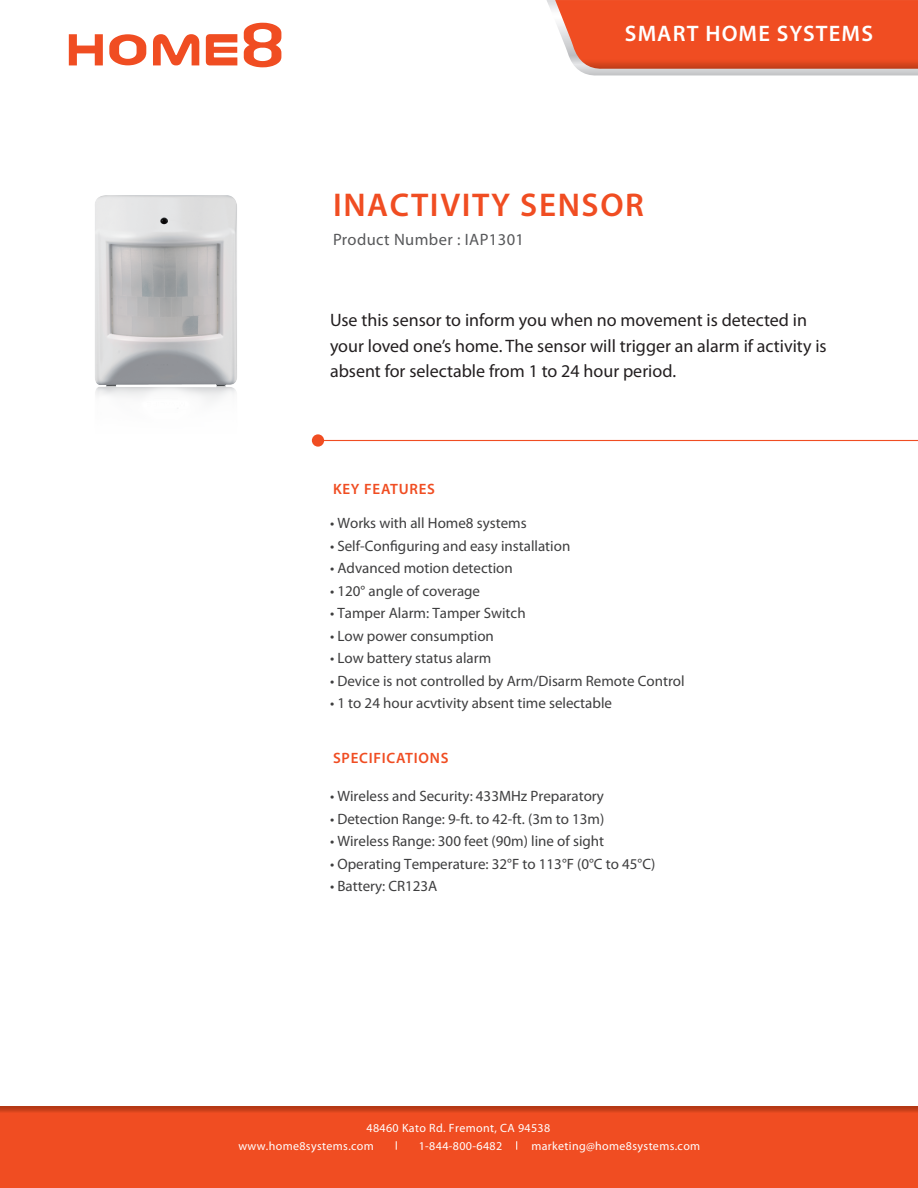
<style>
.page{position:relative;width:918px;height:1188px;background:#fff}
.page>*{position:absolute;margin:0;border:0;box-sizing:border-box;transform-origin:0 0}
.t1{font:600 33px "Myriad Pro";letter-spacing:.05em;color:#f04d22}
.t2{font:600 22.5px "Myriad Pro";letter-spacing:.05em;color:#fff}
.t3{font:18px/25.5px "Myriad Pro";color:#231f20}
.t4{font:16.5px "Myriad Pro";letter-spacing:.025em;color:#57585a}
.t5{font:15px "Myriad Pro";color:#3e3e3f}
.t6{font:600 15px "Myriad Pro";letter-spacing:.05em;color:#f04d22}
.t7{font:12px/17.5px "Myriad Pro";letter-spacing:.03em;color:#fff}
</style>
<div class="page">
<svg style="left:69px;top:34px;width:34px;height:31px"></svg>
<svg style="left:109px;top:34px;width:37px;height:31px"></svg>
<svg style="left:153px;top:34px;width:46px;height:31px"></svg>
<svg style="left:206px;top:34px;width:31px;height:31px"></svg>
<svg style="left:244px;top:23px;width:37px;height:44px"></svg>
<svg style="left:547px;top:0;width:371px;height:76px;background:#ea633f"></svg>
<hr style="left:319px;top:440px;width:599px;height:1px;background:#f04d22">
<div style="left:312px;top:434px;width:12px;height:13px;background:#f04d22;border-radius:50%"></div>
<div style="left:0;top:1107px;width:918px;height:81px;background:#f04d22"></div>
<img style="left:95px;top:195px;width:142px;height:206px">
<h2 class="t2" style="left:625px;top:20px;width:250px">SMART HOME SYSTEMS</h2>
<h1 class="t1" style="left:333px;top:184px;width:313px">INACTIVITY SENSOR</h1>
<p class="t4" style="left:333px;top:230px;width:193px">Product Number : IAP1301</p>
<p class="t3" style="left:330px;top:307px;width:498px">Use this sensor to inform you when no movement is detected in your loved one’s home. The sensor will trigger an alarm if activity is absent for selectable from 1 to 24 hour period.</p>
<p class="t6" style="left:333px;top:479px;width:104px">KEY FEATURES</p>
<p class="t5" style="left:330px;top:514px;width:198px">• Works with all Home8 systems</p>
<p class="t5" style="left:330px;top:536px;width:242px">• Self-Configuring and easy installation</p>
<p class="t5" style="left:330px;top:559px;width:184px">• Advanced motion detection</p>
<p class="t5" style="left:330px;top:581px;width:152px">• 120° angle of coverage</p>
<p class="t5" style="left:330px;top:604px;width:197px">• Tamper Alarm: Tamper Switch</p>
<p class="t5" style="left:330px;top:626px;width:165px">• Low power consumption</p>
<p class="t5" style="left:330px;top:649px;width:163px">• Low battery status alarm</p>
<p class="t5" style="left:330px;top:671px;width:356px">• Device is not controlled by Arm/Disarm Remote Control</p>
<p class="t5" style="left:330px;top:694px;width:284px">• 1 to 24 hour acvtivity absent time selectable</p>
<p class="t6" style="left:333px;top:748px;width:117px">SPECIFICATIONS</p>
<p class="t5" style="left:330px;top:787px;width:275px">• Wireless and Security: 433MHz Preparatory</p>
<p class="t5" style="left:330px;top:809px;width:276px">• Detection Range: 9-ft. to 42-ft. (3m to 13m)</p>
<p class="t5" style="left:330px;top:832px;width:276px">• Wireless Range: 300 feet (90m) line of sight</p>
<p class="t5" style="left:330px;top:854px;width:327px">• Operating Temperature: 32°F to 113°F (0°C to 45°C)</p>
<p class="t5" style="left:330px;top:877px;width:109px">• Battery: CR123A</p>
<p class="t7" style="left:238px;top:1119px;width:313px;text-indent:128px">48460 Kato Rd. Fremont, CA 94538 www.home8systems.com</p>
<p class="t7" style="left:419px;top:1137px;width:85px">1-844-800-6482</p>
<p class="t7" style="left:531px;top:1137px;width:170px">marketing@home8systems.com</p>
</div>
